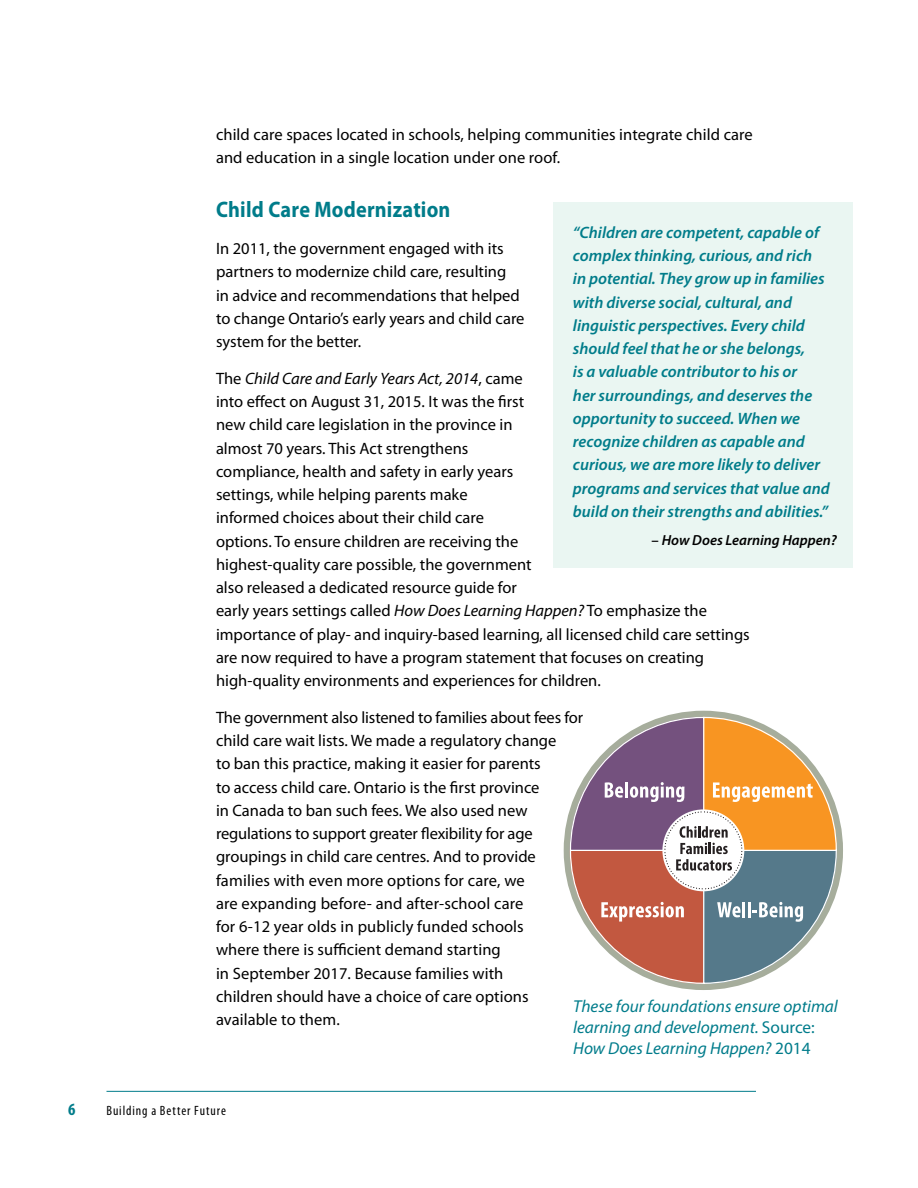
<style>
.page{position:relative;width:918px;height:1188px;background:#fff}
.page>*{position:absolute;margin:0;border:0;box-sizing:border-box;transform-origin:0 0}
.t1{font:700 22.5px "Myriad Pro";letter-spacing:.01em;color:#007c8a;scale:.9 1}
.t2{font:italic 17.25px/21px "Myriad Pro";color:#007c8b}
.t3{font:700 condensed 17.25px "Myriad Pro";color:#007c8a}
.t4{font:16.5px/23.2px "Myriad Pro";color:#000}
.t5{font:italic 600 16.5px/23.2px "Myriad Pro";color:#007c8a}
.t6{font:italic 600 14.7px "Myriad Pro";color:#000}
.t7{font:condensed 13.5px "Myriad Pro";letter-spacing:.065em;color:#000}
.s1{font-style:italic}
.s2{font-style:normal}
</style>
<div class="page">
<hr style="left:106px;top:1091px;width:650px;height:1px;background:#007c8a">
<div style="left:553px;top:202px;width:300px;height:366px;background:#eaf6f2"></div>
<svg style="left:570px;top:717px;width:267px;height:267px"></svg>
<p class="t4" style="left:216px;top:123px;width:538px">child care spaces located in schools, helping communities integrate child care and education in a single location under one roof.</p>
<h1 class="t1" style="left:216px;top:197px;width:262px">Child Care Modernization</h1>
<p class="t4" style="left:216px;top:237px;width:310px">In 2011, the government engaged with its partners to modernize child care, resulting<br>in advice and recommendations that helped to change Ontario’s early years and child care system for the better.</p>
<p class="t4" style="left:216px;top:367px;width:535px">The <span class="s1">Child Care and Early Years Act, 2014</span>, came<br>into effect on August 31, 2015. It was the first<br>new child care legislation in the province in<br>almost 70 years. This Act strengthens<br>compliance, health and safety in early years<br>settings, while helping parents make<br>informed choices about their child care<br>options. To ensure children are receiving the<br>highest-quality care possible, the government<br>also released a dedicated resource guide for<br>early years settings called <span class="s1">How Does Learning Happen?</span> To emphasize the importance of play- and inquiry-based learning, all licensed child care settings are now required to have a program statement that focuses on creating high-quality environments and experiences for children.</p>
<p class="t4" style="left:216px;top:706px;width:369px">The government also listened to families about fees for child care wait lists. We made a regulatory change<br>to ban this practice, making it easier for parents<br>to access child care. Ontario is the first province<br>in Canada to ban such fees. We also used new regulations to support greater flexibility for age groupings in child care centres. And to provide families with even more options for care, we<br>are expanding before- and after-school care<br>for 6-12 year olds in publicly funded schools<br>where there is sufficient demand starting<br>in September 2017. Because families with<br>children should have a choice of care options available to them.</p>
<p class="t5" style="left:573px;top:221px;width:258px">“Children are competent, capable of complex thinking, curious, and rich<br>in potential. They grow up in families with diverse social, cultural, and linguistic perspectives. Every child should feel that he or she belongs,<br>is a valuable contributor to his or<br>her surroundings, and deserves the opportunity to succeed. When we recognize children as capable and curious, we are more likely to deliver programs and services that value and build on their strengths and abilities.”</p>
<p class="t6" style="left:651px;top:532px;width:187px"><span class="s2">–</span> How Does Learning Happen?</p>
<p class="t2" style="left:573px;top:996px;width:266px">These four foundations ensure optimal learning and development. <span class="s2">Source:<br></span>How Does Learning Happen? <span class="s2">2014</span></p>
<p class="t3" style="left:68px;top:1099px;width:9px">6</p>
<p class="t7" style="left:106px;top:1103px;width:121px">Building a Better Future</p>
</div>
